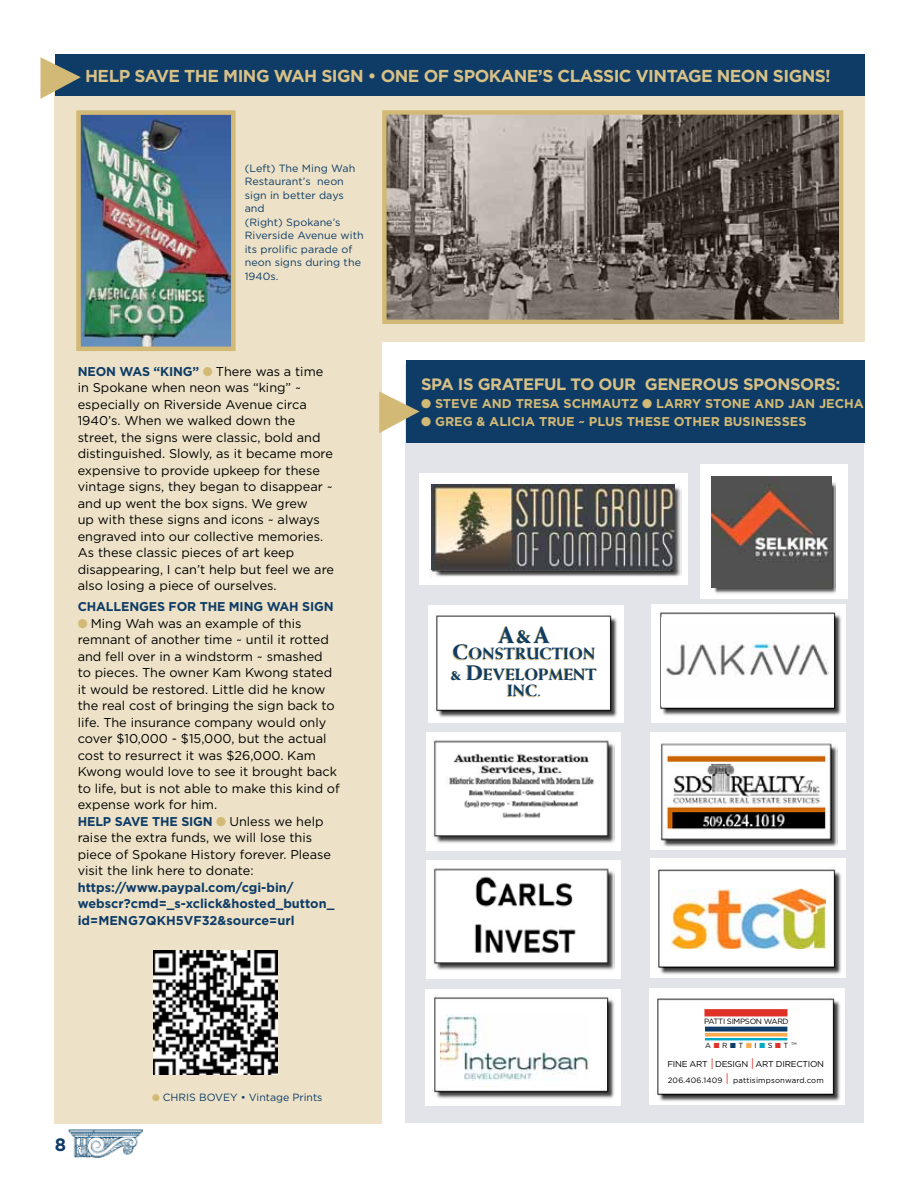
<style>
.page{position:relative;width:918px;height:1188px;background:#fff}
.page>*{position:absolute;margin:0;border:0;box-sizing:border-box;transform-origin:0 0}
.t1{font:800 23.4px "Weiss";color:#0e3c67}
.t2{font:700 18px "Gotham";color:#0e3c67}
.t3{font:700 17.25px "Gotham";letter-spacing:-.03em;color:#d8c186}
.t4{font:700 16.5px "Gotham";letter-spacing:-.025em;color:#d8c186}
.t5{font:800 16.35px/20.9px "Weiss";letter-spacing:.01em;color:#0e3c67}
.t6{font:12.75px/16.5px "Gotham";color:#000}
.t7{font:700 12.75px/16.5px "Gotham";color:#0e3c67}
.t8{font:700 12.75px "Gotham";color:#d2b975}
.t9{font:10.5px/13.5px "Gotham";letter-spacing:.005em;color:#0e3c67}
.t10{font:8.55px "Gotham";letter-spacing:-.03em;color:#000}
.t11{font:7.8px "Gotham";letter-spacing:.02em;color:#000}
.t12{font:7.65px "Gotham";letter-spacing:-.04em;color:#000}
.t13{font:7.35px "Gotham";color:#000}
.s1{font-weight:700;color:#0e3c67}
.s2{color:#d2b975}
.s3{font-size:21px}
.s4{font-size:11.7px}
.s5{color:#e03128}
.s6{color:#0e3c67}
.s7{color:#faab4d}
.s8{color:#00a9c2}
.s9{font-family:"Gill Sans";font-weight:300;font-size:15.45px;color:#e03128}
</style>
<div class="page">
<div style="left:307px;top:73px;width:558px;height:268px;background:#ede2c7"></div>
<div style="left:405px;top:364px;width:459px;height:759px;background:#e3e4ea"></div>
<img style="left:69px;top:1130px;width:74px;height:27px">
<div style="left:406px;top:361px;width:459px;height:82px;background:#0e3c67"></div>
<div style="left:419px;top:473px;width:268px;height:112px;background:#fff"></div>
<img style="left:430px;top:483px;width:252px;height:94px">
<img style="left:432px;top:484px;width:243px;height:86px">
<div style="left:651px;top:732px;width:195px;height:117px;background:#fff"></div>
<img style="left:660px;top:743px;width:178px;height:104px">
<div style="left:650px;top:988px;width:195px;height:117px;background:#fff"></div>
<img style="left:657px;top:998px;width:183px;height:104px">
<div style="left:662px;top:1005px;width:170px;height:85px;background:#fff"></div>
<div style="left:704px;top:1009px;width:83px;height:7px;background:#e03128"></div>
<div style="left:705px;top:1027px;width:82px;height:5px;background:#0e3c67"></div>
<svg style="left:705px;top:1033px;width:82px;height:4px"></svg>
<hr style="left:705px;top:1038px;width:82px;height:2px;background:#00a9c2">
<div style="left:650px;top:858px;width:196px;height:120px;background:#fff"></div>
<img style="left:658px;top:869px;width:183px;height:106px">
<div style="left:663px;top:873px;width:163px;height:89px;background:#fff"></div>
<img style="left:672px;top:888px;width:154px;height:60px">
<div style="left:652px;top:604px;width:194px;height:118px;background:#fff"></div>
<img style="left:660px;top:612px;width:181px;height:104px">
<div style="left:661px;top:617px;width:168px;height:89px;background:#fff"></div>
<img style="left:666px;top:642px;width:162px;height:34px">
<div style="left:426px;top:733px;width:195px;height:118px;background:#fff"></div>
<img style="left:433px;top:740px;width:181px;height:103px">
<div style="left:429px;top:605px;width:195px;height:117px;background:#fff"></div>
<img style="left:436px;top:615px;width:182px;height:103px">
<div style="left:439px;top:618px;width:169px;height:90px;background:#fff"></div>
<div style="left:426px;top:989px;width:195px;height:117px;background:#fff"></div>
<img style="left:434px;top:995px;width:180px;height:104px">
<div style="left:440px;top:1002px;width:161px;height:82px;background:#fff"></div>
<img style="left:440px;top:1014px;width:149px;height:66px">
<div style="left:426px;top:860px;width:195px;height:119px;background:#fff"></div>
<img style="left:433px;top:868px;width:181px;height:102px">
<div style="left:446px;top:872px;width:154px;height:82px;background:#fff"></div>
<img style="left:474px;top:876px;width:102px;height:78px">
<div style="left:55px;top:82px;width:327px;height:1041px;background:#ede2c7"></div>
<div style="left:55px;top:55px;width:810px;height:41px;background:#0e3c67"></div>
<svg style="left:40px;top:57px;width:41px;height:43px"></svg>
<img style="left:387px;top:115px;width:451px;height:204px">
<div style="left:382px;top:110px;width:461px;height:214px;border:4px solid #d2b975"></div>
<img style="left:81px;top:115px;width:150px;height:231px">
<div style="left:76px;top:110px;width:160px;height:241px;border:4px solid #d2b975"></div>
<img style="left:153px;top:951px;width:125px;height:124px">
<div style="left:700px;top:464px;width:147px;height:134px;background:#fff"></div>
<img style="left:714px;top:477px;width:122px;height:117px">
<img style="left:711px;top:476px;width:120px;height:112px">
<svg style="left:379px;top:391px;width:41px;height:42px"></svg>
<h3 class="t3" style="left:85px;top:66px;width:747px">H ELP SAVE TH E M ING WAH SIGN • ONE OF SPOKANE’S CLASSIC VINTAGE NEON SIGNS!</h3>
<p class="t9" style="left:245px;top:161px;width:120px">(Left) The Ming Wah<br>Restaurant’s neon sign in better days and<br>(Right) Spokane’s<br>Riverside Avenue with its prolific parade of neon signs during the<br>1940s.</p>
<p class="t6" style="left:78px;top:363px;width:258px;text-indent:115px"><span class="s1">”</span> <span class="s2">●</span> There was a time in Spokane when neon was “king” ~ especially on Riverside Avenue circa 1940’s. When we walked down the street, the signs were classic, bold and distinguished. Slowly, as it became more expensive to provide upkeep for these vintage signs, they began to disappear ~ and up went the box signs. We grew<br>up with these signs and icons ~ always engraved into our collective memories.<br>As these classic pieces of art keep disappearing, I can’t help but feel we are also losing a piece of ourselves.</p>
<p class="t7" style="left:78px;top:598px;width:54px">CHALLENGE</p>
<p class="t7" style="left:157px;top:598px;width:91px">S FOR THE MING</p>
<p class="t7" style="left:267px;top:598px;width:52px">WAH SIGN</p>
<p class="t6" style="left:78px;top:615px;width:264px"><span class="s2">●</span> Ming Wah was an example of this remnant of another time ~ until it rotted and fell over in a windstorm ~ smashed<br>to pieces. The owner Kam Kwong stated it would be restored. Little did he know the real cost of bringing the sign back to life. The insurance company would only cover $10,000 - $15,000, but the actual cost to resurrect it was $26,000. Kam Kwong would love to see it brought back to life, but is not able to make this kind of expense work for him.</p>
<p class="t7" style="left:78px;top:813px;width:120px">HELP SAVE THE SIGN</p>
<p class="t7" style="left:78px;top:363px;width:11px">NEON</p>
<p class="t7" style="left:120px;top:363px;width:50px">WAS “KING</p>
<p class="t6" style="left:78px;top:813px;width:255px;text-indent:139px"><span class="s2">●</span> Unless we help raise the extra funds, we will lose this piece of Spokane History forever. Please visit the link here to donate:</p>
<p class="t7" style="left:78px;top:879px;width:258px">HTTPS://WWW.PAYPAL.COM/CGI-BIN/<br>WEBSCR?CMD=_S-XCLICK&amp;HOSTED_BUTTON_<br>ID=MENG</p>
<p class="t7" style="left:138px;top:912px;width:158px">7QKH5VF32&amp;SOURCE=URL</p>
<p class="t4" style="left:421px;top:374px;width:191px">SPA IS GRATEFUL TO OUR</p>
<p class="t4" style="left:645px;top:374px;width:121px">GENEROUS SPON</p>
<p class="t4" style="left:790px;top:374px;width:52px">SORS:</p>
<p class="t8" style="left:421px;top:396px;width:104px">● STEVEAN D TRE</p>
<p class="t8" style="left:542px;top:396px;width:71px">SA SCHMAUT</p>
<p class="t8" style="left:629px;top:396px;width:236px">Z ● LARRY STONE AND JAN JECHA</p>
<p class="t8" style="left:421px;top:414px;width:24px">● GREG</p>
<p class="t8" style="left:477px;top:414px;width:73px">&amp; ALICIA TRUE</p>
<p class="t8" style="left:579px;top:414px;width:229px">~ PLUS THESE OTHER BUSINESSES</p>
<h1 class="t1" style="left:498px;top:621px;width:53px">A&amp;A</h1>
<p class="t5" style="left:451px;top:643px;width:147px"><span class="s3">C</span>ONSTRUCTION &amp; <span class="s3">D</span>EVELOPMENT</p>
<p class="t5" style="left:507px;top:680px;width:35px">INC<span class="s4">.</span></p>
<h2 class="t2" style="left:55px;top:1134px;width:13px">8</h2>
<p class="t9" style="left:152px;top:1090px;width:172px"><span class="s2">●</span> CHRIS BOVEY • Vintage Prints</p>
<p class="t12" style="left:704px;top:1017px;width:86px">PATTI SIMPSON WARD</p>
<p class="t13" style="left:705px;top:1041px;width:93px">A <span class="s5">■</span> R <span class="s6">■</span>T <span class="s7">■</span>I <span class="s8">■</span>S <span class="s5">■</span> T <sup>TM</sup></p>
<p class="t10" style="left:667px;top:1059px;width:158px">FINE ART <span class="s9">l</span> DESIGN <span class="s9">l</span> ART DIRECTION</p>
<p class="t11" style="left:668px;top:1075px;width:157px">206.406.1409 <span class="s9">l</span> pattisimpsonward.com</p>
</div>
